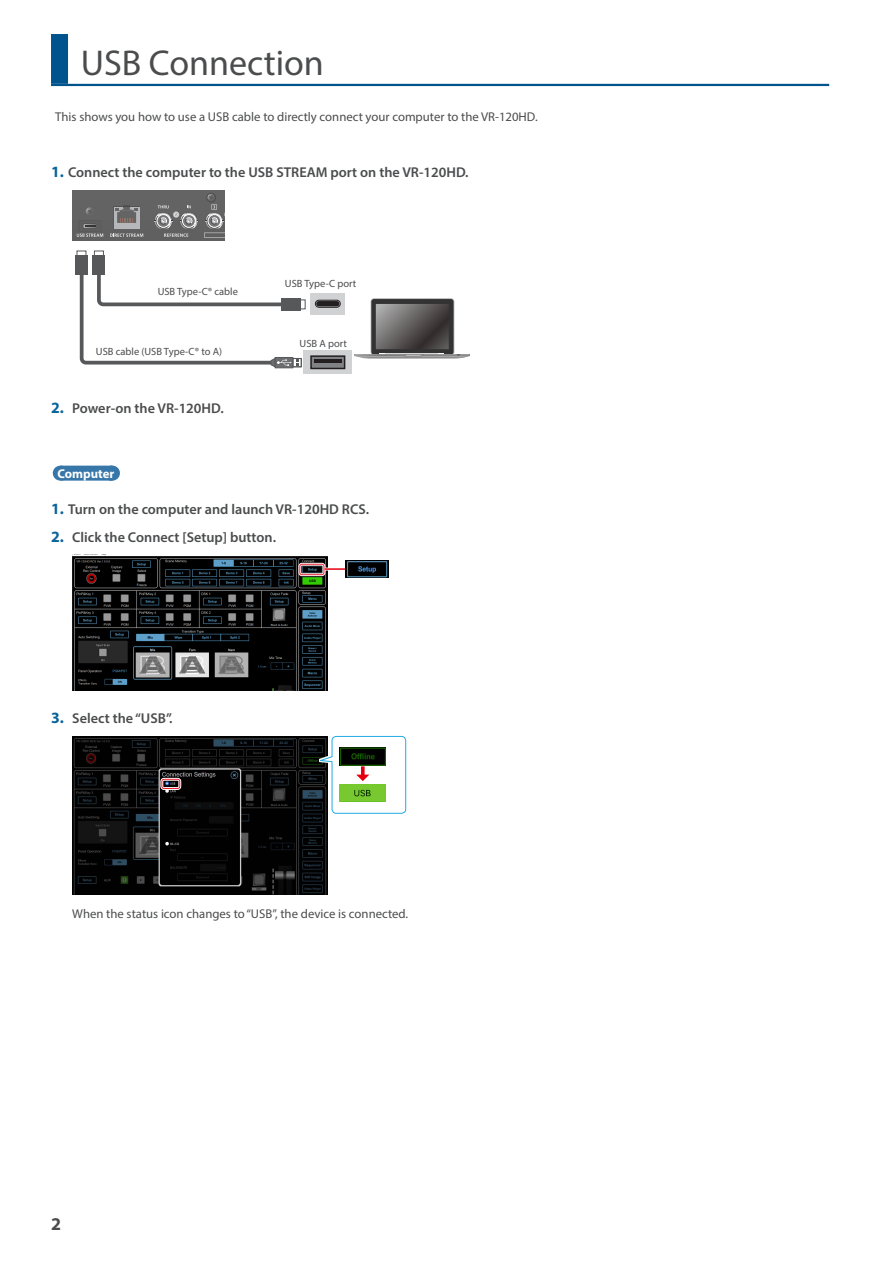
<style>
.page{position:relative;width:893px;height:1263px;background:#fff}
.page>*{position:absolute;margin:0;border:0;box-sizing:border-box;transform-origin:0 0}
.t1{font:36px "Myriad Pro";color:#4b4c4d}
.t2{font:700 18px "Myriad Pro";color:#4b4c4d}
.t3{font:600 14.25px "Myriad Pro";color:#4b4c4d}
.t4{font:12.75px "Myriad Pro";color:#4b4c4d}
.t5{font:700 12.75px "Myriad Pro";color:#fff}
.t6{font:10.5px "Myriad Pro";color:#4b4c4d}
.s1{font-weight:700;font-size:15.75px;color:#09649c}
</style>
<div class="page">
<div style="left:51px;top:34px;width:17px;height:50px;background:#00548e"></div>
<hr style="left:51px;top:84px;width:778px;height:2px;background:#00548e">
<div style="left:60px;top:466px;width:51px;height:15px;background:#3776a9"></div>
<svg style="left:86px;top:466px;width:26px;height:15px"></svg>
<svg style="left:354px;top:298px;width:115px;height:60px"></svg>
<div style="left:311px;top:293px;width:34px;height:21px;background:#d1d2d4"></div>
<div style="left:315px;top:300px;width:26px;height:8px;border:1px solid #231f20;border-radius:4px"></div>
<div style="left:316px;top:301px;width:23px;height:5px;background:#231f20;border-radius:3px"></div>
<div style="left:94px;top:251px;width:10px;height:7px;border:1px solid #57585a"></div>
<div style="left:93px;top:255px;width:12px;height:19px;background:#57585a"></div>
<div style="left:75px;top:255px;width:13px;height:19px;background:#57585a"></div>
<div style="left:282px;top:298px;width:19px;height:13px;background:#57585a"></div>
<div style="left:304px;top:351px;width:48px;height:23px;background:#d1d2d4"></div>
<div style="left:311px;top:356px;width:34px;height:12px;background:#808285"></div>
<div style="left:310px;top:355px;width:35px;height:14px;border:2px solid #231f20"></div>
<hr style="left:314px;top:359px;width:27px;height:4px;background:#231f20">
<svg style="left:275px;top:367px;width:18px;height:1px"></svg>
<div style="left:293px;top:358px;width:8px;height:9px;border:1px solid #57585a"></div>
<svg style="left:78px;top:259px;width:220px;height:108px"></svg>
<div style="left:72px;top:190px;width:153px;height:51px;background:#636364"></div>
<svg style="left:110px;top:205px;width:33px;height:32px"></svg>
<svg style="left:154px;top:193px;width:71px;height:45px"></svg>
<svg style="left:77px;top:207px;width:26px;height:30px"></svg>
<img style="left:72px;top:555px;width:255px;height:136px">
<hr style="left:325px;top:567px;width:30px;height:3px;background:#fff">
<div style="left:299px;top:563px;width:26px;height:13px;border:1px solid #fff;border-radius:3px"></div>
<div style="left:301px;top:565px;width:22px;height:9px;border:1px solid #fff"></div>
<hr style="left:325px;top:568px;width:30px;height:2px;background:#e50010">
<img style="left:346px;top:560px;width:43px;height:17px">
<img style="left:72px;top:736px;width:255px;height:158px">
<div style="left:161px;top:778px;width:20px;height:12px;border:1px solid #fff;border-radius:3px"></div>
<div style="left:163px;top:780px;width:16px;height:8px;border:1px solid #fff"></div>
<svg style="left:319px;top:735px;width:88px;height:80px"></svg>
<svg style="left:317px;top:736px;width:89px;height:78px"></svg>
<h1 class="t1" style="left:81px;top:41px;width:245px">USB Connection</h1>
<p class="t4" style="left:55px;top:109px;width:484px">This shows you how to use a USB cable to directly connect your computer to the VR-120HD.</p>
<p class="t3" style="left:51px;top:163px;width:419px"><span class="s1">1.</span> Connect the computer to the USB STREAM port on the VR-120HD.</p>
<p class="t6" style="left:158px;top:285px;width:82px">USB Type-C® cable</p>
<p class="t6" style="left:96px;top:345px;width:128px">USB cable (USB Type-C® to A)</p>
<p class="t3" style="left:51px;top:399px;width:174px"><span class="s1">2.</span> Power-on the VR-120HD.</p>
<p class="t6" style="left:285px;top:277px;width:73px">USB Type-C port</p>
<p class="t6" style="left:300px;top:337px;width:49px">USB A port</p>
<p class="t5" style="left:57px;top:465px;width:58px">Computer</p>
<p class="t3" style="left:51px;top:500px;width:320px"><span class="s1">1.</span> Turn on the computer and launch VR-120HD RCS.</p>
<p class="t3" style="left:51px;top:528px;width:227px"><span class="s1">2.</span> Click the Connect [Setup] button.</p>
<p class="t3" style="left:51px;top:709px;width:123px"><span class="s1">3.</span> Select the “USB”.</p>
<p class="t4" style="left:72px;top:906px;width:337px">When the status icon changes to “USB”, the device is connected.</p>
<p class="t2" style="left:51px;top:1212px;width:11px">2</p>
</div>
